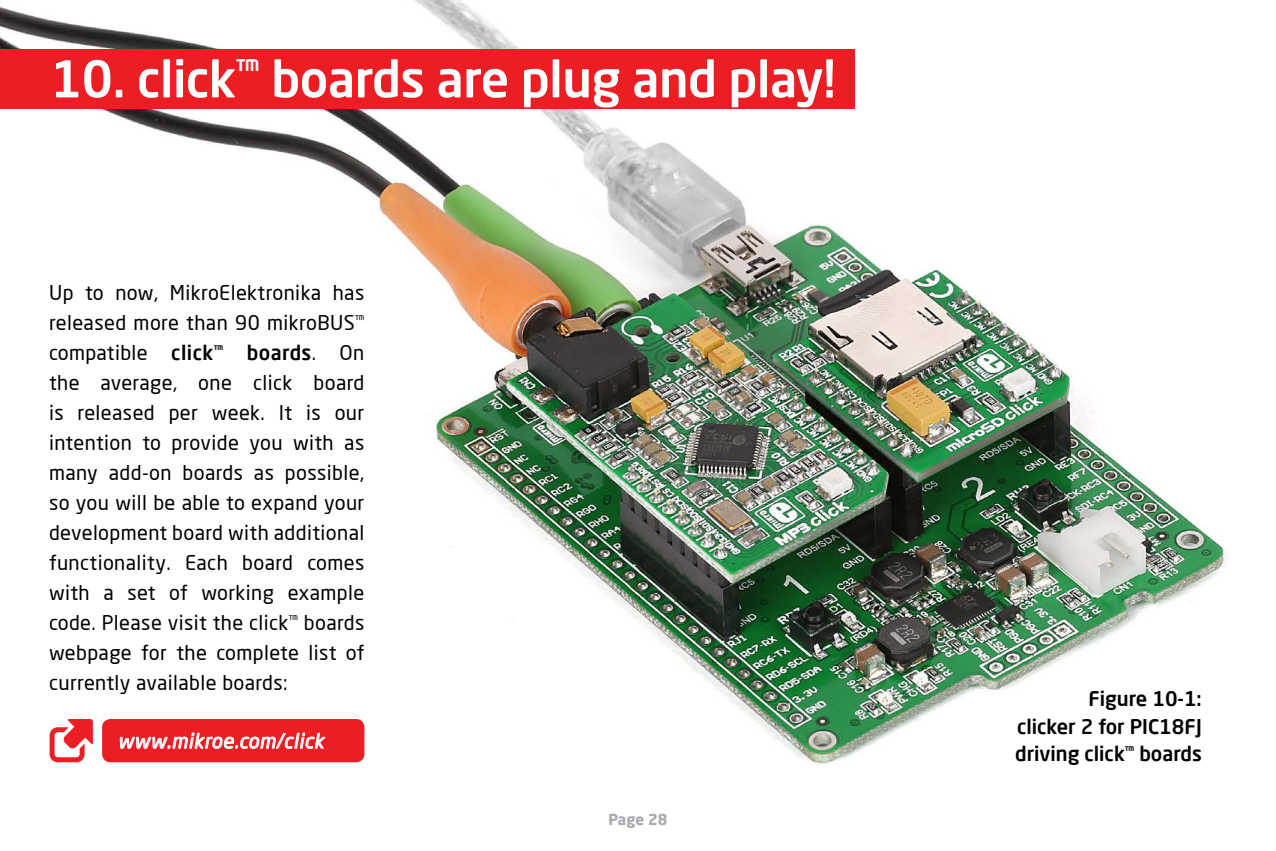
<style>
.page{position:relative;width:1276px;height:851px;background:#fff}
.page>*{position:absolute;margin:0;border:0;box-sizing:border-box;transform-origin:0 0}
.t1{font:500 50px "Neo Sans Pro";letter-spacing:-.01em;color:#fff}
.t2{font:20px/30px "Neo Sans Pro";letter-spacing:.02em;color:#000;text-align:justify}
.t3{font:500 20px/27.5px "Neo Sans Pro";color:#000;text-align:justify}
.t4{font:italic 20px "Neo Sans Pro";letter-spacing:.03em;color:#fff}
.t5{font:700 15px "Neo Sans Pro";color:#a7a9ac}
.s1{font-weight:500}
</style>
<div class="page">
<img style="left:0;top:0;width:1227px;height:764px">
<div style="left:0;top:50px;width:855px;height:59px;background:#ed1d24"></div>
<div style="left:102px;top:719px;width:262px;height:43px;background:#ed1d24;border-radius:9px"></div>
<svg style="left:120px;top:732px;width:205px;height:32px"></svg>
<svg style="left:50px;top:719px;width:43px;height:43px"></svg>
<h1 class="t1" style="left:51px;top:47px;width:787px">10. click<sup>™</sup> boards are plug and play!</h1>
<p class="t2" style="left:49px;top:277px;width:317px">Up to now, MikroElektronika has released more than 90 mikroBUS<sup>™ </sup>compatible <span class="s1">click</span><sup>™</sup> <span class="s1">boards</span>. On the average, one click board is released per week. It is our intention to provide you with as many add-on boards as possible, so you will be able to expand your development board with additional functionality. Each board comes with a set of working example code. Please visit the click<sup>™</sup> boards webpage for the complete list of currently available boards:</p>
<p class="t4" style="left:118px;top:728px;width:208px">www.mikroe.com/click</p>
<p class="t5" style="left:608px;top:809px;width:60px">Page 28</p>
<p class="t3" style="left:1015px;top:684px;width:188px;text-indent:73px">Figure 10-1: clicker 2 for PIC18FJ driving click<sup>™</sup> boards</p>
</div>
